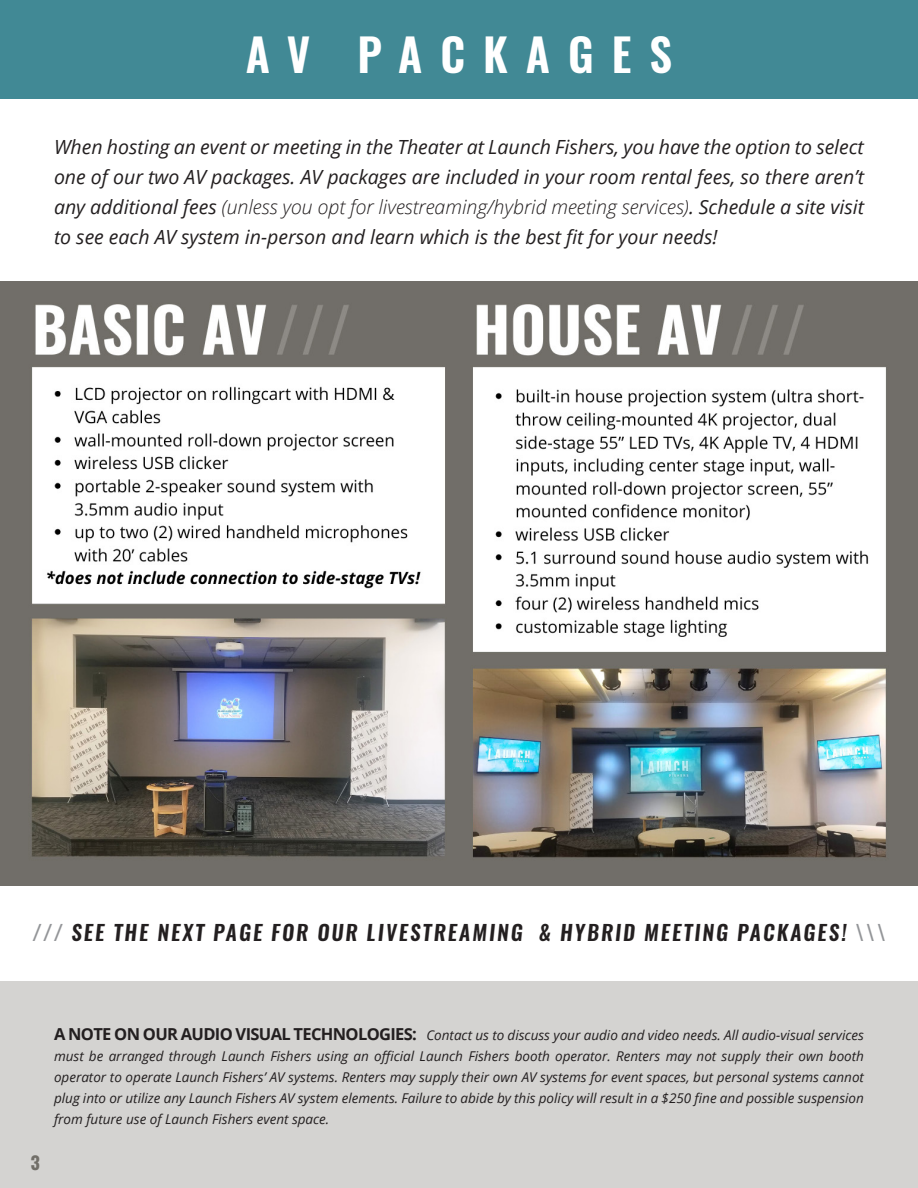
<style>
.page{position:relative;width:918px;height:1188px;background:#fff}
.page>*{position:absolute;margin:0;border:0;box-sizing:border-box;transform-origin:0 0}
.t1{font:600 45px "Oswald";letter-spacing:.4em;color:#fff}
.t2{font:italic 600 21px "Oswald";letter-spacing:.1em;color:#231f20}
.t3{font:italic 19.5px/30px "Open Sans";color:#231f20;text-align:justify}
.t4{font:700 18px "Oswald";color:#716e68}
.t5{font:italic 13.5px/21px "Open Sans";color:#231f20;text-align:justify}
.s1{font-weight:300}
.s2{color:#939598}
.s3{font-style:normal;color:#939598}
.s4{font-weight:700;font-style:normal;font-size:16.5px}
</style>
<div class="page">
<div style="left:0;top:0;width:918px;height:99px;background:#418995"></div>
<div style="left:0;top:981px;width:918px;height:207px;background:#d4d3d1"></div>
<img style="left:0;top:282px;width:918px;height:603px">
<p class="t1" style="left:246px;top:23px;width:428px">AV PACKAGES</p>
<p class="t3" style="left:54px;top:132px;width:811px">When hosting an event or meeting in the Theater at Launch Fishers, you have the option to select one of our two AV packages. AV packages are included in your room rental fees, so there aren’t any additional fees <span class="s1">(unless you opt for livestreaming/hybrid meeting services)</span>. Schedule a site visit to see each AV system in-person and learn which is the best fit for your needs!</p>
<p class="t2" style="left:32px;top:918px;width:855px"><span class="s2">///</span> SEE THE NEXT PAGE FOR OUR LIVESTREAMING &amp; HYBRID MEETING PACKAGES! <span class="s3">\\\</span></p>
<p class="t4" style="left:31px;top:1153px;width:11px">3</p>
<p class="t5" style="left:54px;top:1024px;width:811px"><span class="s4">A NOTE ON OUR AUDIO VISUAL TECHNOLOGIES:</span> Contact us to discuss your audio and video needs. All audio-visual services must be arranged through Launch Fishers using an official Launch Fishers booth operator. Renters may not supply their own booth operator to operate Launch Fishers’ AV systems. Renters may supply their own AV systems for event spaces, but personal systems cannot plug into or utilize any Launch Fishers AV system elements. Failure to abide by this policy will result in a $250 fine and possible suspension from future use of Launch Fishers event space.</p>
</div>
